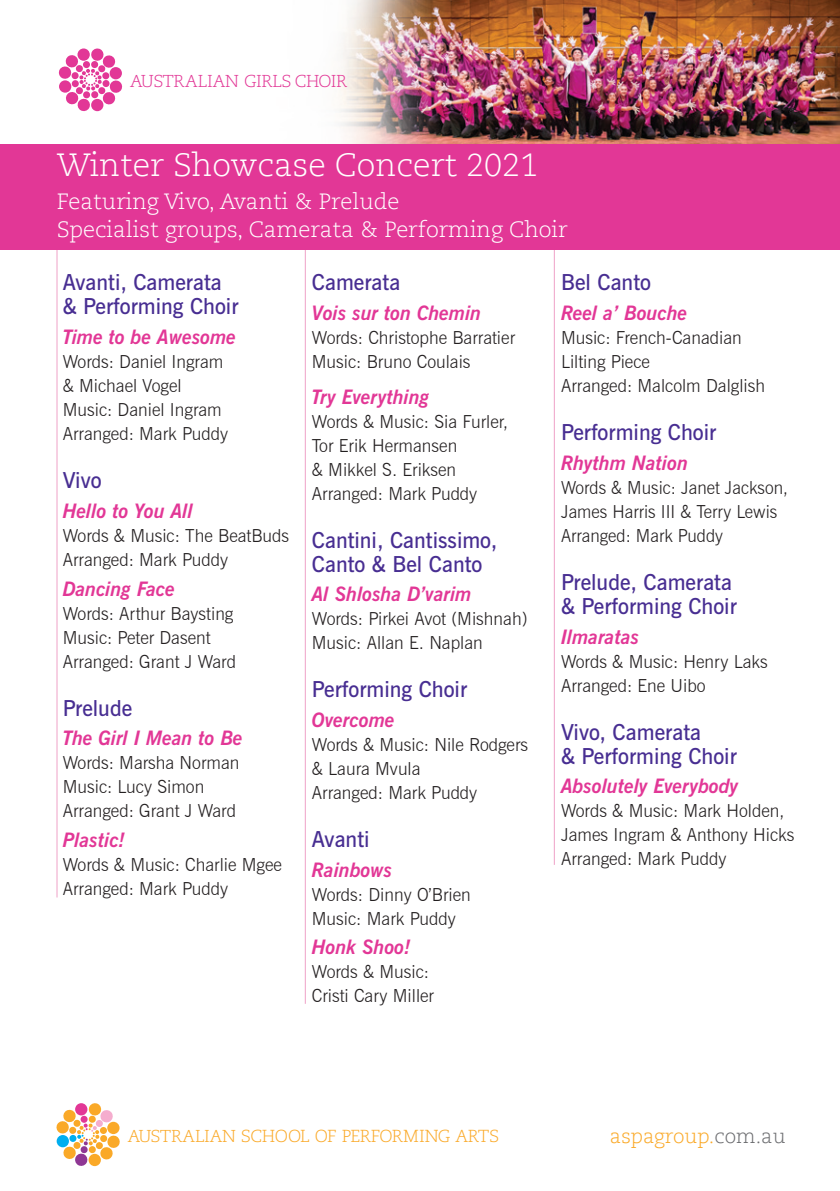
<style>
.page{position:relative;width:840px;height:1191px;background:#fff}
.page>*{position:absolute;margin:0;border:0;box-sizing:border-box;transform-origin:0 0}
.t1{font:300 32px "Caecilia LT Std";color:#fff}
.t2{font:600 22px/24px "News Gothic BT";color:#482e92}
.t3{font:300 22px/27.2px "Caecilia LT Std";color:#fff}
.t4{font:italic 700 20px "News Gothic BT";color:#e23796}
.t5{font:300 19.8px "Caecilia LT Std";color:#faa928}
.t6{font:300 18px/24px "News Gothic BT";color:#231f20}
.t7{font:300 18px/24px "News Gothic BT";color:#231f20;scale:.96 1}
.t8{font:300 17.4px "Caecilia LT Std";letter-spacing:-.03em;color:#faa928}
.t9{font:300 17.2px "Caecilia LT Std";letter-spacing:-.02em;color:#e23796}
.s1{font-size:17.2px}
.s2{color:#6c6d70}
</style>
<div class="page">
<hr style="left:57px;top:234px;width:1px;height:663px;background:#efa2c7">
<hr style="left:305px;top:234px;width:1px;height:769px;background:#efa2c7">
<hr style="left:553px;top:234px;width:1px;height:631px;background:#efa2c7">
<svg style="left:56px;top:1103px;width:64px;height:63px"></svg>
<img style="left:339px;top:0;width:500px;height:144px">
<div style="left:0;top:144px;width:839px;height:105px;background:#e23796"></div>
<svg style="left:59px;top:48px;width:64px;height:63px"></svg>
<p class="t9" style="left:130px;top:71px;width:218px">AUSTRALIAN GIRLS CHOIR</p>
<h1 class="t1" style="left:57px;top:152px;width:482px">Winter Showcase Concert 2021</h1>
<p class="t3" style="left:57px;top:190px;width:512px">Featuring Vivo, Avanti &amp; Prelude<br>Specialist groups, Camerata &amp; Performing Choir</p>
<p class="t2" style="left:63px;top:270px;width:177px">Avanti, Camerata &amp; Performing Choir</p>
<p class="t4" style="left:63px;top:325px;width:175px">Time to be Awesome</p>
<p class="t6" style="left:63px;top:350px;width:167px">Words: Daniel Ingram &amp; Michael Vogel<br>Music: Daniel Ingram<br>Arranged: Mark Puddy</p>
<p class="t2" style="left:63px;top:468px;width:40px">Vivo</p>
<p class="t4" style="left:63px;top:498px;width:132px">Hello to You All</p>
<p class="t6" style="left:63px;top:523px;width:228px">Words &amp; Music: The BeatBuds<br>Arranged: Mark Puddy</p>
<p class="t4" style="left:63px;top:576px;width:114px">Dancing Face</p>
<p class="t6" style="left:63px;top:601px;width:175px">Words: Arthur Baysting<br>Music: Peter Dasent<br>Arranged: Grant J Ward</p>
<p class="t2" style="left:63px;top:695px;width:71px">Prelude</p>
<p class="t4" style="left:63px;top:726px;width:181px">The Girl I Mean to Be</p>
<p class="t6" style="left:63px;top:751px;width:178px">Words: Marsha Norman<br>Music: Lucy Simon<br>Arranged: Grant J Ward</p>
<p class="t4" style="left:63px;top:827px;width:64px">Plastic!</p>
<p class="t6" style="left:63px;top:852px;width:221px">Words &amp; Music: Charlie Mgee<br>Arranged: Mark Puddy</p>
<p class="t2" style="left:312px;top:270px;width:90px">Camerata</p>
<p class="t4" style="left:312px;top:301px;width:171px">Vois sur ton Chemin</p>
<p class="t6" style="left:312px;top:326px;width:205px">Words: Christophe Barratier<br>Music: Bruno Coulais</p>
<p class="t4" style="left:312px;top:384px;width:119px">Try Everything</p>
<p class="t6" style="left:312px;top:409px;width:197px">Words &amp; Music: Sia Furler,<br>Tor Erik Hermansen<br>&amp; Mikkel S. Eriksen<br>Arranged: Mark Puddy</p>
<p class="t2" style="left:312px;top:527px;width:187px">Cantini, Cantissimo,<br>Canto &amp; Bel Canto</p>
<p class="t4" style="left:312px;top:582px;width:161px">Al Shlosha D’varim</p>
<p class="t6" style="left:312px;top:607px;width:217px">Words: Pirkei Avot (Mishnah)<br>Music: Allan E. Naplan</p>
<p class="t2" style="left:312px;top:677px;width:157px">Performing Choir</p>
<p class="t4" style="left:312px;top:707px;width:84px">Overcome</p>
<p class="t6" style="left:312px;top:732px;width:218px">Words &amp; Music: Nile Rodgers &amp; Laura Mvula<br>Arranged: Mark Puddy</p>
<p class="t2" style="left:312px;top:827px;width:59px">Avanti</p>
<p class="t4" style="left:312px;top:857px;width:82px">Rainbows</p>
<p class="t6" style="left:312px;top:882px;width:160px">Words: Dinny O’Brien<br>Music: Mark Puddy</p>
<p class="t4" style="left:312px;top:935px;width:100px">Honk Shoo!</p>
<p class="t6" style="left:312px;top:960px;width:124px">Words &amp; Music:<br>Cristi Cary Miller</p>
<p class="t2" style="left:560px;top:270px;width:91px">Bel Canto</p>
<p class="t4" style="left:560px;top:301px;width:128px">Reel a’ Bouche</p>
<p class="t6" style="left:560px;top:326px;width:205px">Music: French-Canadian<br>Lilting Piece<br>Arranged: Malcolm Dalglish</p>
<p class="t2" style="left:560px;top:420px;width:157px">Performing Choir</p>
<p class="t4" style="left:560px;top:450px;width:128px">Rhythm Nation</p>
<p class="t7" style="left:560px;top:475px;width:238px">Words &amp; Music: Janet Jackson,<br>James Harris III &amp; Terry Lewis<br>Arranged: Mark Puddy</p>
<p class="t2" style="left:560px;top:570px;width:177px">Prelude, Camerata &amp; Performing Choir</p>
<p class="t4" style="left:560px;top:624px;width:80px">Ilmaratas</p>
<p class="t6" style="left:560px;top:649px;width:208px">Words &amp; Music: Henry Laks<br>Arranged: Ene Uibo</p>
<p class="t2" style="left:560px;top:719px;width:177px">Vivo, Camerata<br>&amp; Performing Choir</p>
<p class="t4" style="left:560px;top:774px;width:179px">Absolutely Everybody</p>
<p class="t6" style="left:560px;top:799px;width:235px">Words &amp; Music: Mark Holden,<br>James Ingram &amp; Anthony Hicks<br>Arranged: Mark Puddy</p>
<p class="t8" style="left:128px;top:1125px;width:372px"><span class="s1">AUSTRALIAN</span> SCHOOL OF PERFORMING ARTS</p>
<p class="t5" style="left:609px;top:1127px;width:177px">aspagroup.<span class="s2">com.au</span></p>
</div>
